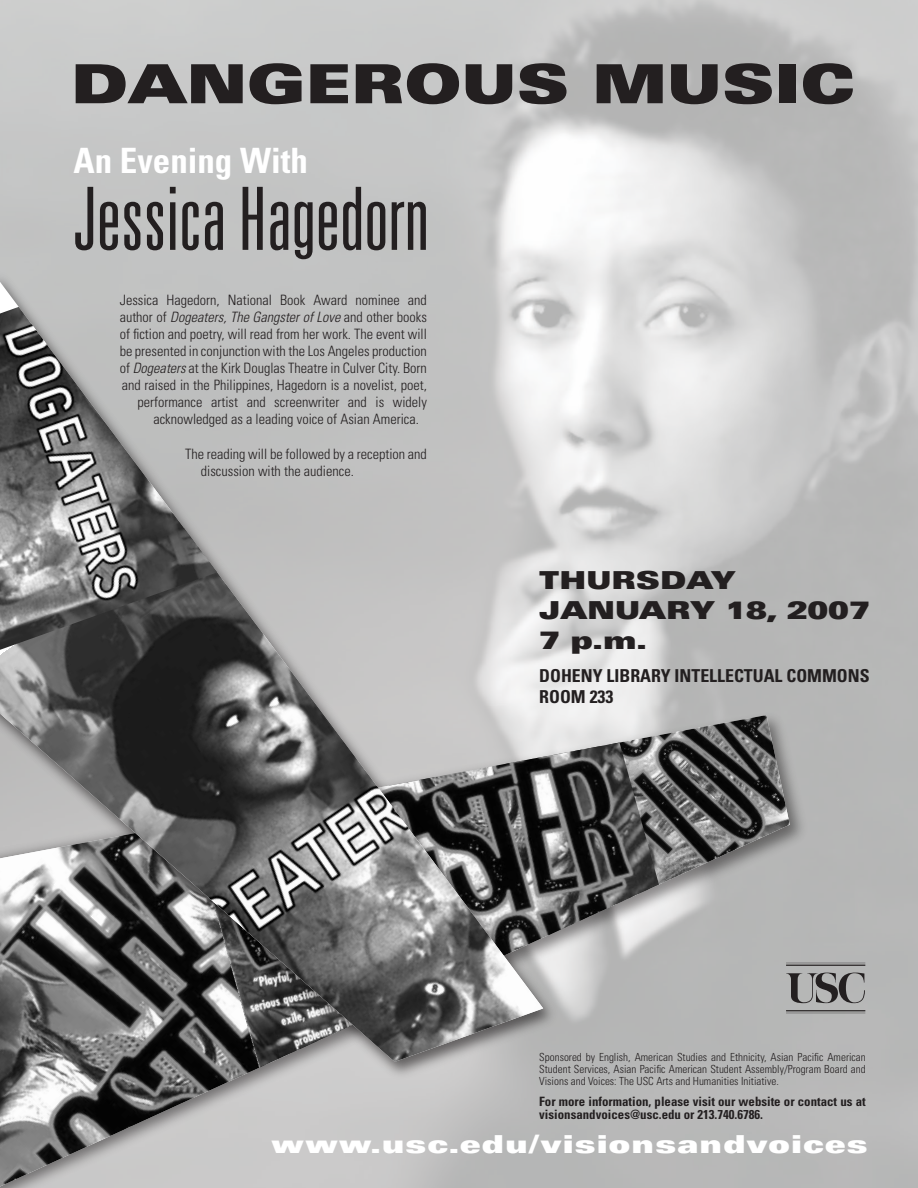
<style>
.page{position:relative;width:918px;height:1188px;background:#fff}
.page>*{position:absolute;margin:0;border:0;box-sizing:border-box;transform-origin:0 0}
.t1{font:300 ultra-condensed 87.3px "Univers LT Std";color:#231f20}
.t2{font:54px "Univers LT Std X Black Ex";color:#231f20}
.t3{font:700 condensed 34.95px "Univers LT Std";color:#fff}
.t4{font:24.75px "Univers LT Std X Black Ex";letter-spacing:.035em;color:#fff}
.t5{font:24.75px/29.7px "Univers LT Std X Black Ex";color:#231f20}
.t6{font:700 condensed 17.85px/21.5px "Univers LT Std";color:#231f20}
.t7{font:300 condensed 14.25px/17.1px "Univers LT Std";color:#231f20}
.t8{font:italic 300 condensed 14.25px "Univers LT Std";color:#231f20}
.t9{font:700 condensed 12.9px/12.9px "Univers LT Std";color:#231f20}
.t10{font:300 condensed 11.1px/12.3px "Univers LT Std";color:#231f20;text-align:justify}
.s1{font-style:normal}
.s2{font-style:italic}
</style>
<div class="page">
<img style="left:0;top:1085px;width:149px;height:103px">
<img style="left:740px;top:715px;width:50px;height:353px">
<img style="left:149px;top:715px;width:591px;height:473px">
<img style="left:0;top:266px;width:564px;height:819px">
<svg style="left:390px;top:275px;width:153px;height:211px;background:#cacbca"></svg>
<img style="left:0;top:486px;width:543px;height:576px">
<img style="left:0;top:275px;width:390px;height:401px">
<svg style="left:786px;top:963px;width:79px;height:50px;background:#909090"></svg>
<h2 class="t2" style="left:71px;top:52px;width:786px">DANGEROUS MUSIC</h2>
<h3 class="t3" style="left:73px;top:139px;width:236px">An Evening With</h3>
<h1 class="t1" style="left:73px;top:173px;width:357px">Jessica Hagedorn</h1>
<p class="t7" style="left:120px;top:291px;width:309px">Jessica Hagedorn, National Book Award nominee and</p>
<p class="t8" style="left:120px;top:308px;width:309px"><span class="s1">author of</span> Dogeaters, The Gangster of Love <span class="s1">and other books</span></p>
<p class="t7" style="left:120px;top:325px;width:309px">of fiction and poetry, will read from her work. The event will</p>
<p class="t7" style="left:120px;top:342px;width:309px">be presented in conjunction with the Los Angeles production</p>
<p class="t7" style="left:120px;top:360px;width:309px">of <span class="s2">Dogeaters</span> at the Kirk Douglas Theatre in Culver City. Born</p>
<p class="t7" style="left:122px;top:377px;width:307px">and raised in the Philippines, Hagedorn is a novelist, poet,</p>
<p class="t7" style="left:138px;top:394px;width:291px">performance artist and screenwriter and is widely</p>
<p class="t7" style="left:153px;top:411px;width:267px">acknowledged as a leading voice of Asian America.</p>
<p class="t7" style="left:201px;top:445px;width:227px;text-indent:-16px">The reading will be followed by a reception and discussion with the audience.</p>
<h3 class="t5" style="left:539px;top:566px;width:332px">THURSDAY<br>JANUARY 18, 2007<br>7 p.m.</h3>
<p class="t6" style="left:539px;top:665px;width:332px">DOHENY LIBRARY INTELLECTUAL COMMONS<br>ROOM 233</p>
<p class="t10" style="left:539px;top:1051px;width:328px">Sponsored by English, American Studies and Ethnicity, Asian Pacific American Student Services, Asian Pacific American Student Assembly/Program Board and Visions and Voices: The USC Arts and Humanities Initiative.</p>
<p class="t9" style="left:539px;top:1095px;width:328px">For more information, please visit our website or contact us at visionsandvoices@usc.edu or 213.740.6786.</p>
<h3 class="t4" style="left:271px;top:1129px;width:598px">www.usc.edu/visionsandvoices</h3>
</div>
